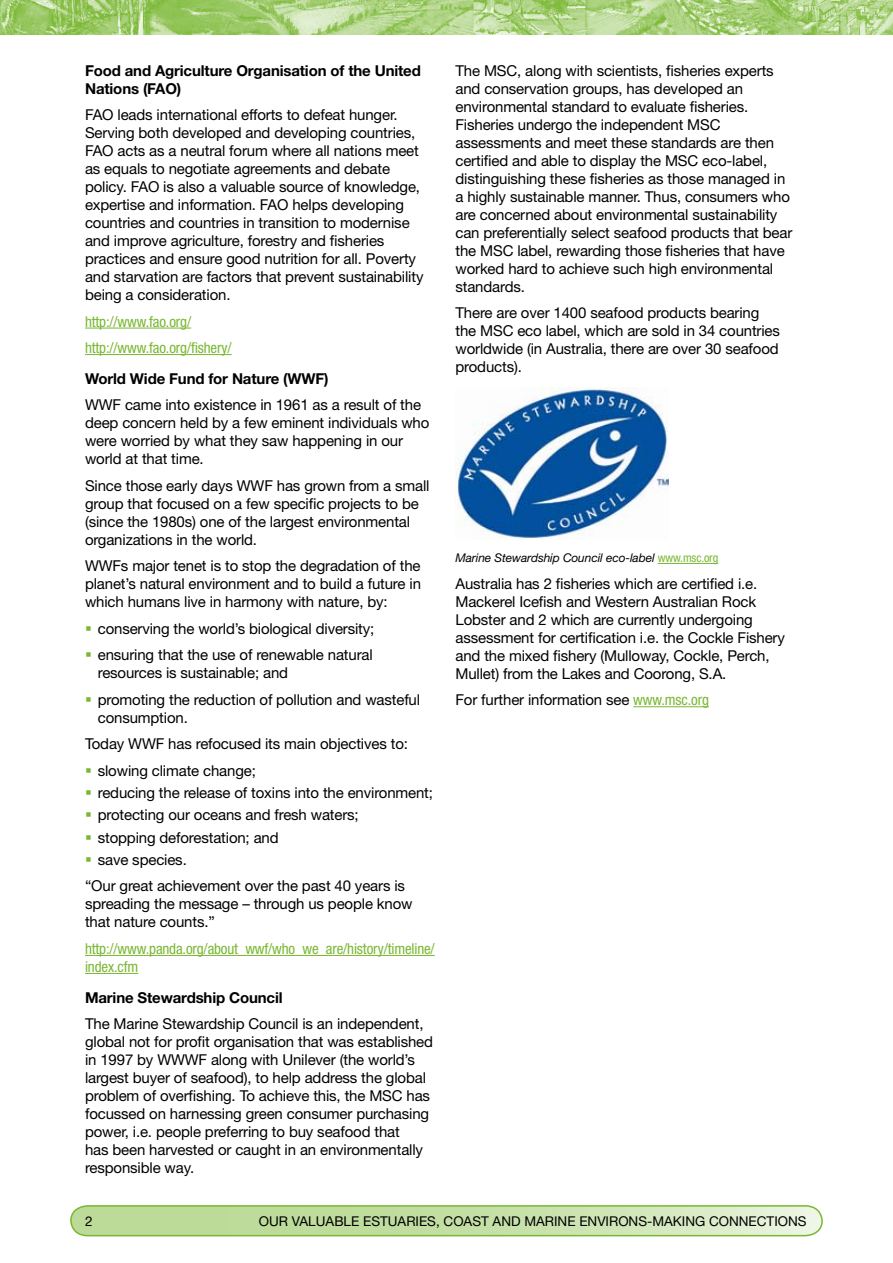
<style>
.page{position:relative;width:893px;height:1263px;background:#fff}
.page>*{position:absolute;margin:0;border:0;box-sizing:border-box;transform-origin:0 0}
.t1{font:15px/18px "Helvetica Neue";letter-spacing:-.01em;color:#000}
.t2{font:condensed 15px/26.5px "Helvetica Neue";letter-spacing:-.01em;color:#79b732}
.t3{font:700 15px/18px "Helvetica Neue";letter-spacing:-.01em;color:#000}
.t4{font:13.5px "Helvetica Neue";color:#000}
.t5{font:italic 12px "Helvetica Neue";letter-spacing:-.01em;color:#000}
.s1{color:#79b732}
.s2{font-style:normal;font-stretch:condensed;color:#79b732}
.s3{font-stretch:condensed;color:#79b732}
</style>
<div class="page">
<svg style="left:70px;top:1205px;width:753px;height:32px;background:#c3dea3"></svg>
<img style="left:0;top:0;width:893px;height:34px">
<hr style="left:85px;top:328px;width:106px;height:1px;background:#79b732">
<hr style="left:85px;top:354px;width:147px;height:1px;background:#79b732">
<hr style="left:85px;top:955px;width:350px;height:1px;background:#79b732">
<hr style="left:85px;top:973px;width:53px;height:1px;background:#79b732">
<hr style="left:658px;top:563px;width:60px;height:1px;background:#79b732">
<hr style="left:633px;top:706px;width:76px;height:1px;background:#79b732">
<img style="left:455px;top:387px;width:213px;height:153px">
<p class="t3" style="left:85px;top:61px;width:337px">Food and Agriculture Organisation of the United<br>Nations (FAO)</p>
<p class="t1" style="left:85px;top:105px;width:340px">FAO leads international efforts to defeat hunger.<br>Serving both developed and developing countries, FAO acts as a neutral forum where all nations meet as equals to negotiate agreements and debate policy. FAO is also a valuable source of knowledge, expertise and information. FAO helps developing countries and countries in transition to modernise and improve agriculture, forestry and fisheries practices and ensure good nutrition for all. Poverty and starvation are factors that prevent sustainability being a consideration.</p>
<p class="t2" style="left:85px;top:308px;width:148px">http://www.fao.org/ http://www.fao.org/fishery/</p>
<p class="t3" style="left:85px;top:369px;width:245px">World Wide Fund for Nature (WWF)</p>
<p class="t1" style="left:85px;top:396px;width:346px">WWF came into existence in 1961 as a result of the deep concern held by a few eminent individuals who were worried by what they saw happening in our world at that time.</p>
<p class="t1" style="left:85px;top:476px;width:346px">Since those early days WWF has grown from a small group that focused on a few specific projects to be (since the 1980s) one of the largest environmental organizations in the world.</p>
<p class="t1" style="left:85px;top:557px;width:337px;text-align:justify">WWFs major tenet is to stop the degradation of the planet’s natural environment and to build a future in which humans live in harmony with nature, by:</p>
<p class="t1" style="left:85px;top:619px;width:291px"><span class="s1">▪</span> conserving the world’s biological diversity;</p>
<p class="t1" style="left:98px;top:646px;width:277px;text-indent:-13px"><span class="s1">▪</span> ensuring that the use of renewable natural resources is sustainable; and</p>
<p class="t1" style="left:98px;top:690px;width:324px;text-indent:-13px"><span class="s1">▪</span> promoting the reduction of pollution and wasteful consumption.</p>
<p class="t1" style="left:85px;top:735px;width:324px">Today WWF has refocused its main objectives to:</p>
<p class="t1" style="left:85px;top:761px;width:172px"><span class="s1">▪</span> slowing climate change;</p>
<p class="t1" style="left:85px;top:784px;width:349px"><span class="s1">▪</span> reducing the release of toxins into the environment;</p>
<p class="t1" style="left:85px;top:806px;width:275px"><span class="s1">▪</span> protecting our oceans and fresh waters;</p>
<p class="t1" style="left:85px;top:828px;width:195px"><span class="s1">▪</span> stopping deforestation; and</p>
<p class="t1" style="left:85px;top:846px;width:321px;line-height:26.5px"><span class="s1">▪</span> save species.<br>“Our great achievement over the past 40 years is</p>
<p class="t1" style="left:85px;top:895px;width:329px">spreading the message – through us people know that nature counts.”</p>
<p class="t2" style="left:85px;top:939px;width:351px;line-height:18px">http://www.panda.org/about_wwf/who_we_are/history/timeline/ index.cfm</p>
<p class="t3" style="left:85px;top:988px;width:199px">Marine Stewardship Council</p>
<p class="t1" style="left:85px;top:1015px;width:350px">The Marine Stewardship Council is an independent, global not for profit organisation that was established in 1997 by WWWF along with Unilever (the world’s largest buyer of seafood), to help address the global problem of overfishing. To achieve this, the MSC has focussed on harnessing green consumer purchasing power, i.e. people preferring to buy seafood that<br>has been harvested or caught in an environmentally responsible way.</p>
<p class="t1" style="left:455px;top:61px;width:338px">The MSC, along with scientists, fisheries experts and conservation groups, has developed an environmental standard to evaluate fisheries.<br>Fisheries undergo the independent MSC assessments and meet these standards are then certified and able to display the MSC eco-label, distinguishing these fisheries as those managed in a highly sustainable manner. Thus, consumers who are concerned about environmental sustainability can preferentially select seafood products that bear the MSC label, rewarding those fisheries that have worked hard to achieve such high environmental standards.</p>
<p class="t1" style="left:455px;top:304px;width:326px">There are over 1400 seafood products bearing the MSC eco label, which are sold in 34 countries worldwide (in Australia, there are over 30 seafood products).</p>
<p class="t5" style="left:455px;top:551px;width:264px">Marine Stewardship Council eco-label <span class="s2">www.msc.org</span></p>
<p class="t1" style="left:455px;top:574px;width:331px">Australia has 2 fisheries which are certified i.e.<br>Mackerel Icefish and Western Australian Rock Lobster and 2 which are currently undergoing assessment for certification i.e. the Cockle Fishery and the mixed fishery (Mulloway, Cockle, Perch, Mullet) from the Lakes and Coorong, S.A.</p>
<p class="t1" style="left:455px;top:691px;width:255px">For further information see <span class="s3">www.msc.org</span></p>
<p class="t4" style="left:85px;top:1213px;width:9px">2</p>
<p class="t4" style="left:259px;top:1213px;width:549px">OUR VALUABLE ESTUARIES, COAST AND MARINE ENVIRONS-MAKING CONNECTIONS</p>
</div>
